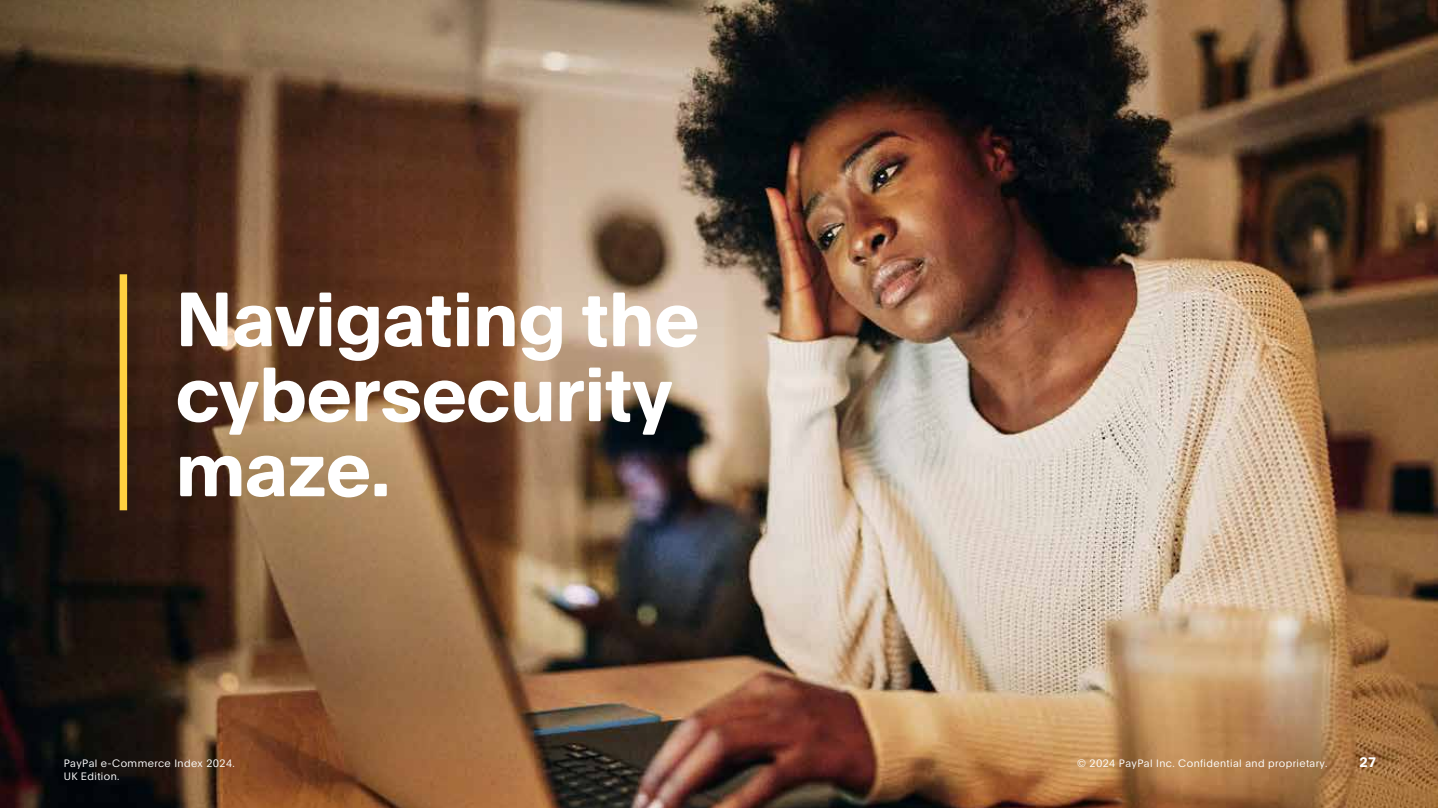
<style>
.page{position:relative;width:1438px;height:808px;background:#fff}
.page>*{position:absolute;margin:0;border:0;box-sizing:border-box;transform-origin:0 0}
.t1{font:700 75px/75px "Pay Pal Open";letter-spacing:-.01em;color:#fff}
.t2{font:700 13.5px "Pay Pal Open";color:#fff}
.t3{font:300 10.5px "Pay Pal Open";letter-spacing:.04em;color:#fff}
</style>
<div class="page">
<img style="left:0;top:0;width:1437px;height:808px">
<div style="left:120px;top:274px;width:7px;height:236px;background:#ffd140"></div>
<h1 class="t1" style="left:175px;top:277px;width:525px">Navigating the cybersecurity maze.</h1>
<p class="t3" style="left:64px;top:756px;width:173px">PayPal e-Commerce Index 2024.</p>
<p class="t2" style="left:1359px;top:753px;width:18px">27</p>
<p class="t3" style="left:64px;top:769px;width:57px">UK Edition.</p>
<p class="t3" style="left:1077px;top:756px;width:252px">© 2024 PayPal Inc. Confidential and proprietary.</p>
</div>
